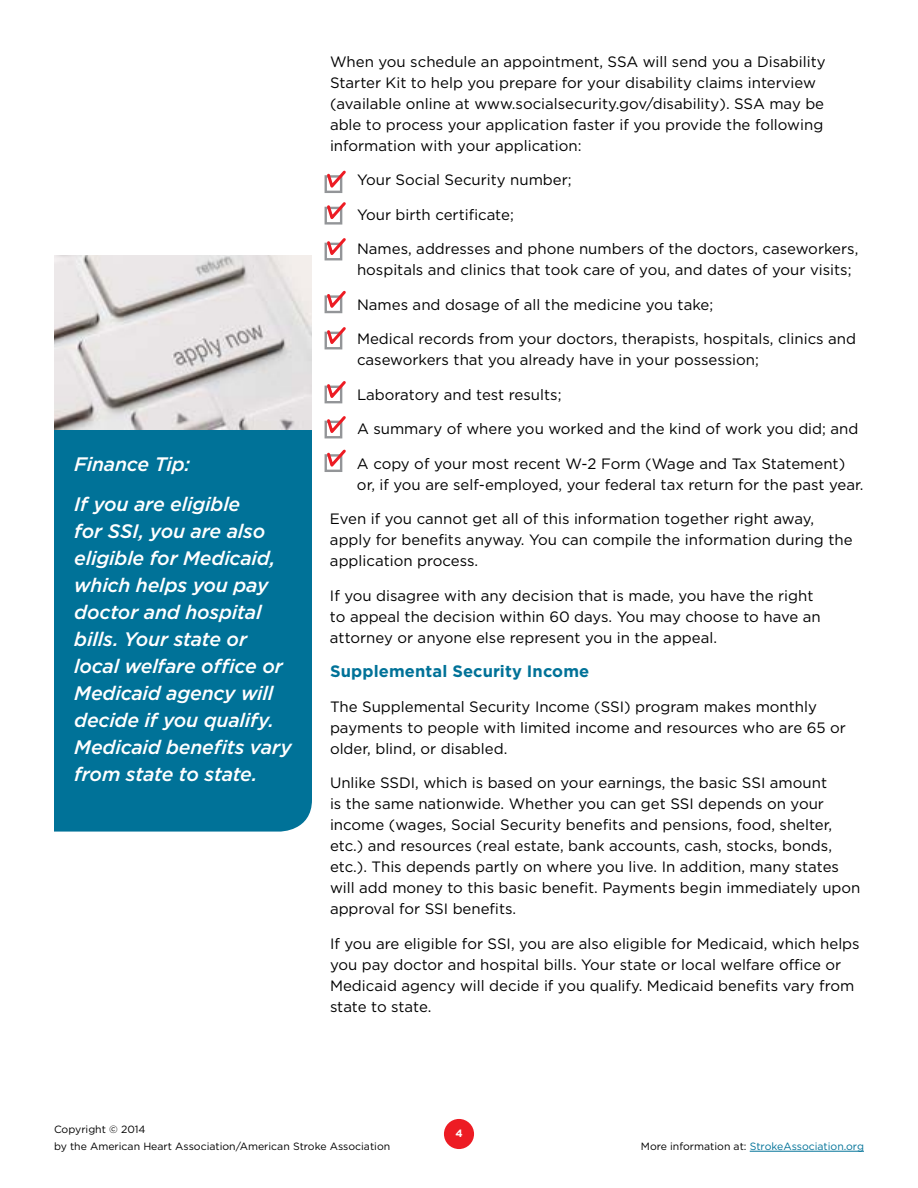
<style>
.page{position:relative;width:918px;height:1188px;background:#fff}
.page>*{position:absolute;margin:0;border:0;box-sizing:border-box;transform-origin:0 0}
.t1{font:italic 500 19.5px/27px "Gotham";letter-spacing:-.01em;color:#fff}
.t2{font:700 16.5px "Gotham";letter-spacing:.01em;color:#007298}
.t3{font:15px/21px "Gotham";color:#000}
.t4{font:700 10.65px "Gotham";color:#fff}
.t5{font:10.5px/16.5px "Gotham";color:#000}
.t6{font:10.5px "Gotham";color:#007298}
.s1{font-family:"Myriad Pro";color:#007298}
.s2{color:#000}
</style>
<div class="page">
<div style="left:444px;top:1119px;width:30px;height:30px;background:#ed1c24;border-radius:50%"></div>
<hr style="left:750px;top:1151px;width:114px;height:1px;background:#007298">
<div style="left:54px;top:429px;width:258px;height:403px;background:#007298"></div>
<div style="left:325px;top:175px;width:17px;height:18px;background:#939598"></div>
<svg style="left:325px;top:170px;width:21px;height:22px"></svg>
<div style="left:325px;top:207px;width:17px;height:18px;background:#c3c4c6"></div>
<svg style="left:325px;top:202px;width:21px;height:22px"></svg>
<svg style="left:325px;top:238px;width:21px;height:22px"></svg>
<div style="left:325px;top:295px;width:17px;height:18px;background:#939598"></div>
<svg style="left:325px;top:290px;width:21px;height:22px"></svg>
<svg style="left:325px;top:327px;width:21px;height:22px"></svg>
<div style="left:325px;top:386px;width:17px;height:17px;background:#939598"></div>
<svg style="left:325px;top:381px;width:21px;height:21px"></svg>
<svg style="left:325px;top:416px;width:21px;height:22px"></svg>
<div style="left:325px;top:454px;width:17px;height:18px;background:#939598"></div>
<svg style="left:325px;top:449px;width:21px;height:22px"></svg>
<img style="left:54px;top:255px;width:258px;height:174px">
<h1 class="t1" style="left:74px;top:444px;width:168px;line-height:40.5px">Finance Tip:<br>If you are eligible</h1>
<h1 class="t1" style="left:74px;top:518px;width:219px">for SSI, you are also eligible for Medicaid, which helps you pay doctor and hospital bills. Your state or local welfare office or<br>Medicaid agency will decide if you qualify.<br>Medicaid benefits vary from state to state.</h1>
<p class="t3" style="left:330px;top:50px;width:497px">When you schedule an appointment, SSA will send you a Disability Starter Kit to help you prepare for your disability claims interview (available online at www.socialsecurity.gov/disability). SSA may be able to process your application faster if you provide the following information with your application:</p>
<p class="t3" style="left:330px;top:169px;width:243px"><span class="s1">»</span> Your Social Security number;</p>
<p class="t3" style="left:330px;top:203px;width:185px"><span class="s1">»</span> Your birth certificate;</p>
<p class="t3" style="left:357px;top:238px;width:503px;text-indent:-27px"><span class="s1">»</span> Names, addresses and phone numbers of the doctors, caseworkers, hospitals and clinics that took care of you, and dates of your visits;</p>
<p class="t3" style="left:330px;top:293px;width:385px"><span class="s1">»</span> Names and dosage of all the medicine you take;</p>
<p class="t3" style="left:357px;top:328px;width:501px;text-indent:-27px"><span class="s1">»</span> Medical records from your doctors, therapists, hospitals, clinics and caseworkers that you already have in your possession;</p>
<p class="t3" style="left:330px;top:383px;width:233px"><span class="s1">»</span> Laboratory and test results;</p>
<p class="t3" style="left:330px;top:418px;width:530px"><span class="s1">»</span> A summary of where you worked and the kind of work you did; and</p>
<p class="t3" style="left:357px;top:452px;width:508px;text-indent:-27px"><span class="s1">»</span> A copy of your most recent W-2 Form (Wage and Tax Statement) or, if you are self-employed, your federal tax return for the past year.</p>
<p class="t3" style="left:330px;top:508px;width:524px">Even if you cannot get all of this information together right away, apply for benefits anyway. You can compile the information during the application process.</p>
<p class="t3" style="left:330px;top:584px;width:492px">If you disagree with any decision that is made, you have the right to appeal the decision within 60 days. You may choose to have an attorney or anyone else represent you in the appeal.</p>
<p class="t2" style="left:330px;top:662px;width:261px">Supplemental Security Income</p>
<p class="t3" style="left:330px;top:695px;width:517px">The Supplemental Security Income (SSI) program makes monthly payments to people with limited income and resources who are 65 or older, blind, or disabled.</p>
<p class="t3" style="left:330px;top:772px;width:532px">Unlike SSDI, which is based on your earnings, the basic SSI amount<br>is the same nationwide. Whether you can get SSI depends on your income (wages, Social Security benefits and pensions, food, shelter, etc.) and resources (real estate, bank accounts, cash, stocks, bonds, etc.). This depends partly on where you live. In addition, many states will add money to this basic benefit. Payments begin immediately upon approval for SSI benefits.</p>
<p class="t3" style="left:330px;top:932px;width:531px">If you are eligible for SSI, you are also eligible for Medicaid, which helps you pay doctor and hospital bills. Your state or local welfare office or Medicaid agency will decide if you qualify. Medicaid benefits vary from state to state.</p>
<p class="t5" style="left:54px;top:1121px;width:338px">Copyright © 2014<br>by the American Heart Association/American Stroke Association</p>
<p class="t4" style="left:455px;top:1128px;width:9px">4</p>
<p class="t6" style="left:641px;top:1140px;width:225px"><span class="s2">More information at:</span> StrokeAssociation.org</p>
</div>
